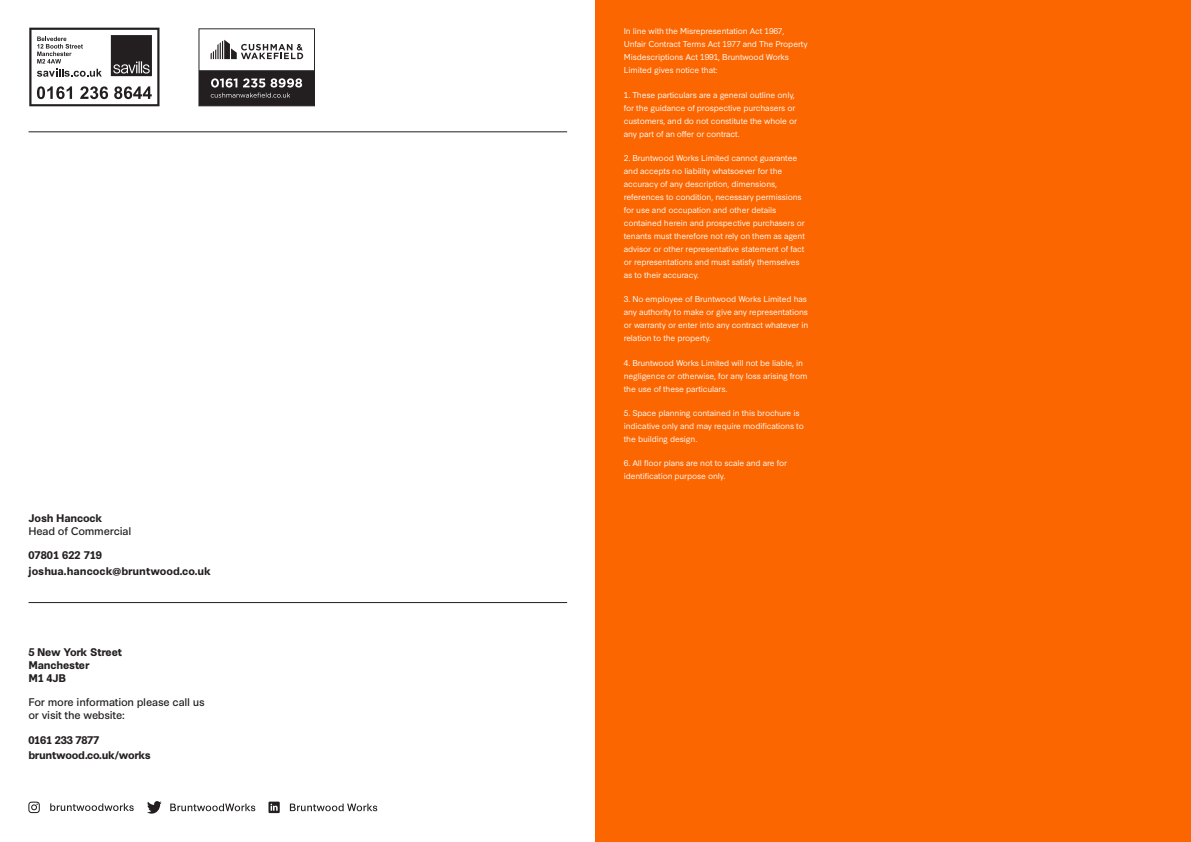
<style>
.page{position:relative;width:1191px;height:842px;background:#fff}
.page>*{position:absolute;margin:0;border:0;box-sizing:border-box;transform-origin:0 0}
.Body_Copy{font:700 10.5px/13px "Synthese";letter-spacing:-.02em;color:#231f20}
.Body_Copy-2{font:10.5px/13px "Synthese";letter-spacing:-.02em;color:#231f20}
.Body_Copy-3{font:700 10.5px "Synthese";color:#231f20}
.Body_Copy-4{font:8px/13px "Synthese";letter-spacing:-.02em;color:#fff}
</style>
<div class="page">
<div style="left:595px;top:0;width:596px;height:842px;background:#fb6600"></div>
<svg style="left:147px;top:801px;width:15px;height:13px"></svg>
<svg style="left:170px;top:803px;width:85px;height:8px"></svg>
<svg style="left:290px;top:803px;width:87px;height:8px"></svg>
<svg style="left:50px;top:803px;width:84px;height:8px"></svg>
<svg style="left:28px;top:802px;width:12px;height:11px"></svg>
<svg style="left:268px;top:802px;width:12px;height:11px"></svg>
<hr style="left:29px;top:132px;width:538px;height:1px;background:#231f20">
<hr style="left:29px;top:602px;width:538px;height:1px;background:#231f20">
<svg style="left:198px;top:28px;width:117px;height:78px"></svg>
<svg style="left:29px;top:28px;width:130px;height:78px"></svg>
<p class="Body_Copy" style="left:29px;top:511px;width:75px">Josh Hancock</p>
<p class="Body_Copy-2" style="left:29px;top:524px;width:104px">Head of Commercial</p>
<p class="Body_Copy-3" style="left:29px;top:547px;width:75px">07801 622 719</p>
<p class="Body_Copy-3" style="left:29px;top:563px;width:184px">joshua.hancock@bruntwood.co.uk</p>
<p class="Body_Copy" style="left:28px;top:645px;width:95px">5 New York Street<br>Manchester<br>M1 4JB</p>
<p class="Body_Copy-2" style="left:28px;top:695px;width:178px">For more information please call us or visit the website:</p>
<p class="Body_Copy" style="left:28px;top:732px;width:72px">0161 233 7877</p>
<p class="Body_Copy" style="left:28px;top:748px;width:124px">bruntwood.co.uk/works</p>
<p class="Body_Copy-4" style="left:624px;top:24px;width:185px">In line with the Misrepresentation Act 1967, Unfair Contract Terms Act 1977 and The Property Misdescriptions Act 1991, Bruntwood Works Limited gives notice that:</p>
<p class="Body_Copy-4" style="left:624px;top:87px;width:175px">1. These particulars are a general outline only, for the guidance of prospective purchasers or customers, and do not constitute the whole or any part of an offer or contract.</p>
<p class="Body_Copy-4" style="left:624px;top:151px;width:183px">2. Bruntwood Works Limited cannot guarantee and accepts no liability whatsoever for the accuracy of any description, dimensions, references to condition, necessary permissions for use and occupation and other details contained herein and prospective purchasers or tenants must therefore not rely on them as agent advisor or other representative statement of fact or representations and must satisfy themselves as to their accuracy.</p>
<p class="Body_Copy-4" style="left:624px;top:292px;width:186px">3. No employee of Bruntwood Works Limited has any authority to make or give any representations or warranty or enter into any contract whatever in relation to the property.</p>
<p class="Body_Copy-4" style="left:624px;top:355px;width:185px">4. Bruntwood Works Limited will not be liable, in negligence or otherwise, for any loss arising from the use of these particulars.</p>
<p class="Body_Copy-4" style="left:624px;top:406px;width:182px">5. Space planning contained in this brochure is indicative only and may require modifications to the building design.</p>
<p class="Body_Copy-4" style="left:624px;top:456px;width:165px">6. All floor plans are not to scale and are for identification purpose only.</p>
</div>
